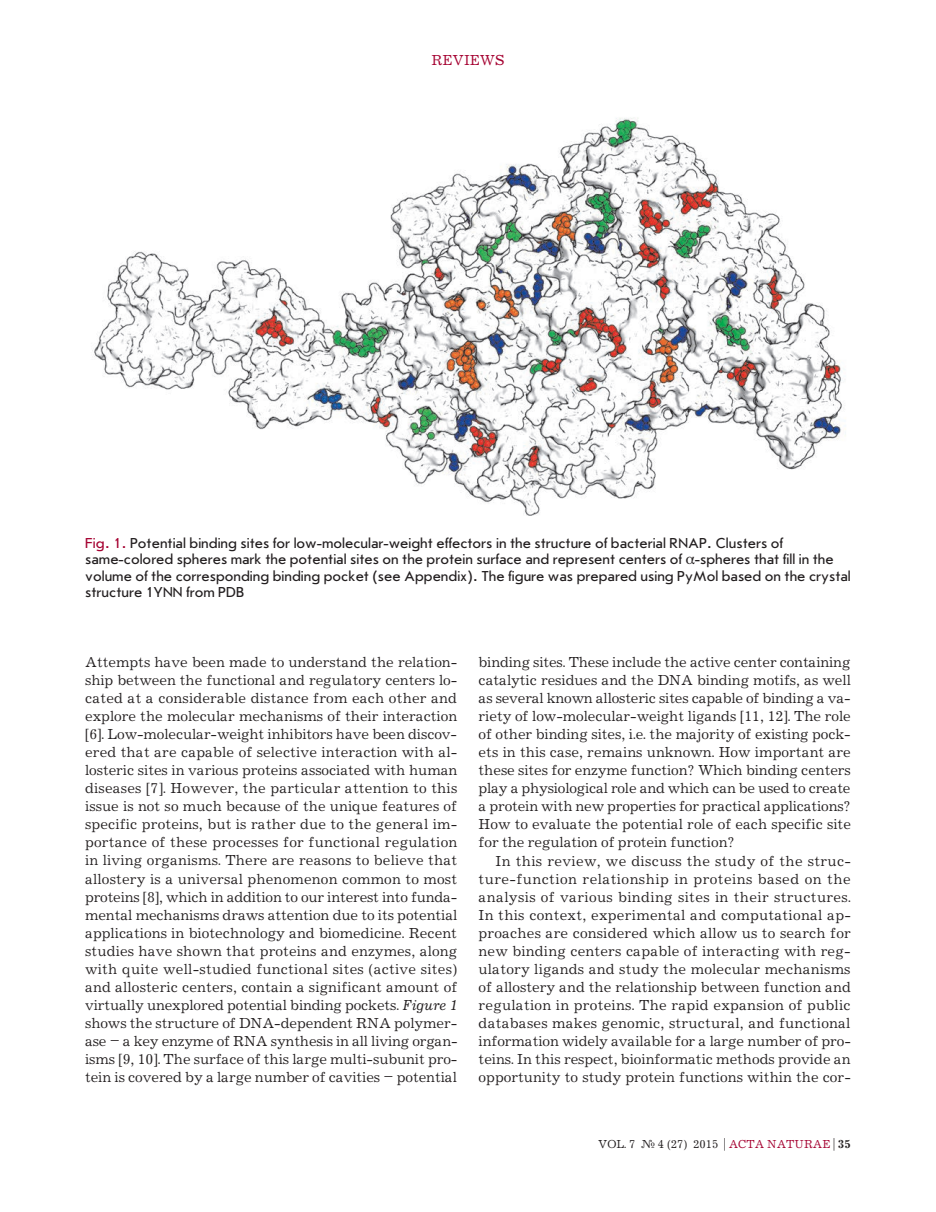
<style>
.page{position:relative;width:936px;height:1212px;background:#fff}
.page>*{position:absolute;margin:0;border:0;box-sizing:border-box;transform-origin:0 0}
.t1{font:15px/18px "Journal C";letter-spacing:-.005em;color:#231f20;text-align:justify}
.t2{font:15px/16.5px "Journal Sans C";color:#231f20}
.t3{font:15px "Journal C";color:#a50231}
.t4{font:12px "Journal C";color:#231f20}
.s1{color:#a50231}
.s2{font-family:"Newton C Pro"}
.s3{font-style:italic}
.s4{font-weight:700}
</style>
<div class="page">
<img style="left:92px;top:118px;width:754px;height:398px">
<p class="t3" style="left:431px;top:52px;width:74px">REVIEWS</p>
<p class="t2" style="left:85px;top:535px;width:767px"><span class="s1">Fig. 1.</span> Potential binding sites for low-molecular-weight effectors in the structure of bacterial RNAP. Clusters of same-colored spheres mark the potential sites on the protein surface and represent centers of <span class="s2">α</span>-spheres that fill in the volume of the corresponding binding pocket (see Appendix). The figure was prepared using PyMol based on the crystal structure 1YNN from PDB</p>
<p class="t1" style="left:85px;top:653px;width:374px">Attempts have been made to understand the relation&shy;ship between the functional and regulatory centers lo&shy;cated at a considerable distance from each other and explore the molecular mechanisms of their interaction [6]. Low-molecular-weight inhibitors have been discov&shy;ered that are capable of selective interaction with al&shy;losteric sites in various proteins associated with human diseases [7]. However, the particular attention to this issue is not so much because of the unique features of specific proteins, but is rather due to the general im&shy;portance of these processes for functional regulation in living organisms. There are reasons to believe that allostery is a universal phenomenon common to most proteins [8], which in addition to our interest into funda&shy;mental mechanisms draws attention due to its potential applications in biotechnology and biomedicine. Recent studies have shown that proteins and enzymes, along with quite well-studied functional sites (active sites) and allosteric centers, contain a significant amount of virtually unexplored potential binding pockets. <span class="s3">Figure 1 </span>shows the structure of DNA-dependent RNA polymer&shy;ase – a key enzyme of RNA synthesis in all living organ&shy;isms [9, 10]. The surface of this large multi-subunit pro&shy;tein is covered by a large number of cavities – potential</p>
<p class="t1" style="left:478px;top:653px;width:374px">binding sites. These include the active center containing catalytic residues and the DNA binding motifs, as well as several known allosteric sites capable of binding a va&shy;riety of low-molecular-weight ligands [11, 12]. The role of other binding sites, i.e. the majority of existing pock&shy;ets in this case, remains unknown. How important are these sites for enzyme function? Which binding centers play a physiological role and which can be used to create a protein with new properties for practical applications?<br>How to evaluate the potential role of each specific site for the regulation of protein function?</p>
<p class="t1" style="left:478px;top:852px;width:374px;text-indent:17px">In this review, we discuss the study of the struc&shy;ture-function relationship in proteins based on the analysis of various binding sites in their structures.<br>In this context, experimental and computational ap&shy;proaches are considered which allow us to search for new binding centers capable of interacting with reg&shy;ulatory ligands and study the molecular mechanisms of allostery and the relationship between function and regulation in proteins. The rapid expansion of public databases makes genomic, structural, and functional information widely available for a large number of pro&shy;teins. In this respect, bioinformatic methods provide an opportunity to study protein functions within the cor-</p>
<p class="t4" style="left:598px;top:1137px;width:254px">VOL. 7 № 4 (27) 2015 | <span class="s1">ACTA NATURAE</span> | <span class="s4">35</span></p>
</div>
